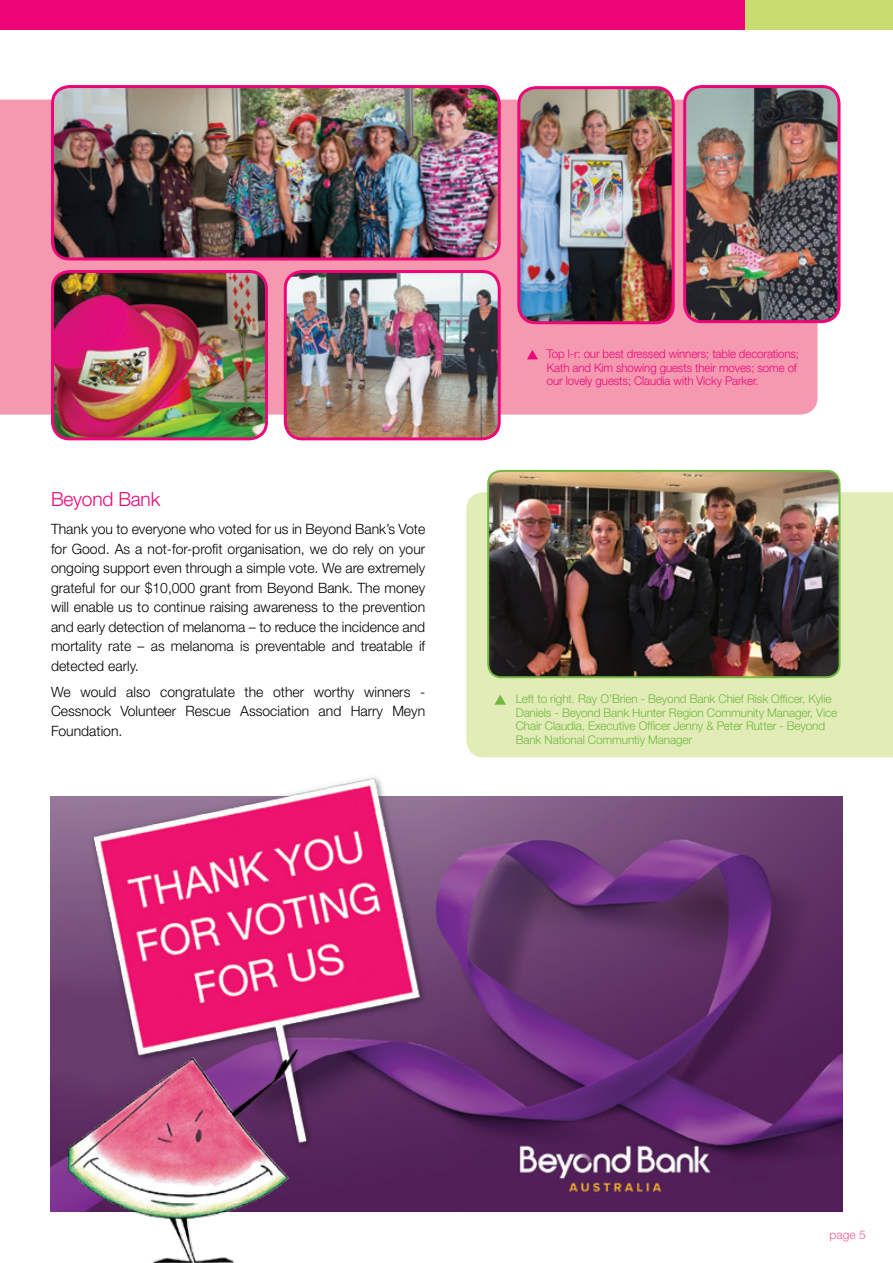
<style>
.page{position:relative;width:893px;height:1263px;background:#fff}
.page>*{position:absolute;margin:0;border:0;box-sizing:border-box;transform-origin:0 0}
.t1{font:300 19.5px "Helvetica Neue LT Std";letter-spacing:-.01em;color:#ed0677}
.t2{font:300 14.25px/19.5px "Helvetica Neue LT Std";color:#000;text-align:justify}
.t3{font:300 12px/13.5px "Helvetica Neue LT Std";letter-spacing:-.01em;color:#74b743}
.t4{font:300 12px/13.5px "Helvetica Neue LT Std";letter-spacing:-.01em;color:#ed0677;scale:.96 1}
.t5{font:300 12px "Helvetica Neue LT Std";color:#f05b8d}
</style>
<div class="page">
<div style="left:702px;top:0;width:191px;height:30px;background:#c7dd70"></div>
<div style="left:0;top:0;width:744px;height:30px;background:#ed0677"></div>
<div style="left:0;top:100px;width:817px;height:315px;background:#f599b1"></div>
<img style="left:53px;top:272px;width:213px;height:167px">
<div style="left:51px;top:270px;width:217px;height:170px;border:3px solid #ed0677;border-radius:17px"></div>
<img style="left:53px;top:89px;width:446px;height:170px">
<div style="left:51px;top:85px;width:450px;height:175px;border:3px solid #ed0677;border-radius:17px"></div>
<img style="left:285px;top:272px;width:214px;height:167px">
<div style="left:284px;top:270px;width:217px;height:170px;border:3px solid #ed0677;border-radius:17px"></div>
<img style="left:685px;top:87px;width:154px;height:235px">
<div style="left:683px;top:85px;width:157px;height:238px;border:3px solid #ed0677;border-radius:17px"></div>
<img style="left:519px;top:90px;width:154px;height:233px">
<div style="left:517px;top:86px;width:158px;height:238px;border:3px solid #ed0677;border-radius:17px"></div>
<svg style="left:527px;top:350px;width:11px;height:9px"></svg>
<div style="left:466px;top:492px;width:427px;height:265px;background:#e1ecb6"></div>
<svg style="left:494px;top:695px;width:12px;height:10px"></svg>
<img style="left:488px;top:471px;width:351px;height:206px">
<div style="left:487px;top:470px;width:353px;height:208px;border:2px solid #74b743;border-radius:13px"></div>
<img style="left:50px;top:796px;width:793px;height:415px">
<img style="left:51px;top:777px;width:380px;height:486px">
<h1 class="t1" style="left:51px;top:487px;width:111px">Beyond Bank</h1>
<p class="t2" style="left:51px;top:519px;width:376px">Thank you to everyone who voted for us in Beyond Bank’s Vote for Good. As a not-for-profit organisation, we do rely on your ongoing support even through a simple vote. We are extremely grateful for our $10,000 grant from Beyond Bank. The money will enable us to continue raising awareness to the prevention and early detection of melanoma – to reduce the incidence and mortality rate – as melanoma is preventable and treatable if detected early.</p>
<p class="t2" style="left:51px;top:681px;width:376px">We would also congratulate the other worthy winners - Cessnock Volunteer Rescue Association and Harry Meyn Foundation.</p>
<p class="t4" style="left:547px;top:347px;width:264px">Top l-r: our best dressed winners; table decorations;<br>Kath and Kim showing guests their moves; some of our lovely guests; Claudia with Vicky Parker.</p>
<p class="t3" style="left:516px;top:692px;width:323px">Left to right. Ray O'Brien - Beyond Bank Chief Risk Officer, Kylie Daniels - Beyond Bank Hunter Region Community Manager, Vice Chair Claudia, Executive Officer Jenny &amp; Peter Rutter - Beyond Bank National Communtiy Manager</p>
<p class="t5" style="left:830px;top:1227px;width:38px">page 5</p>
</div>
